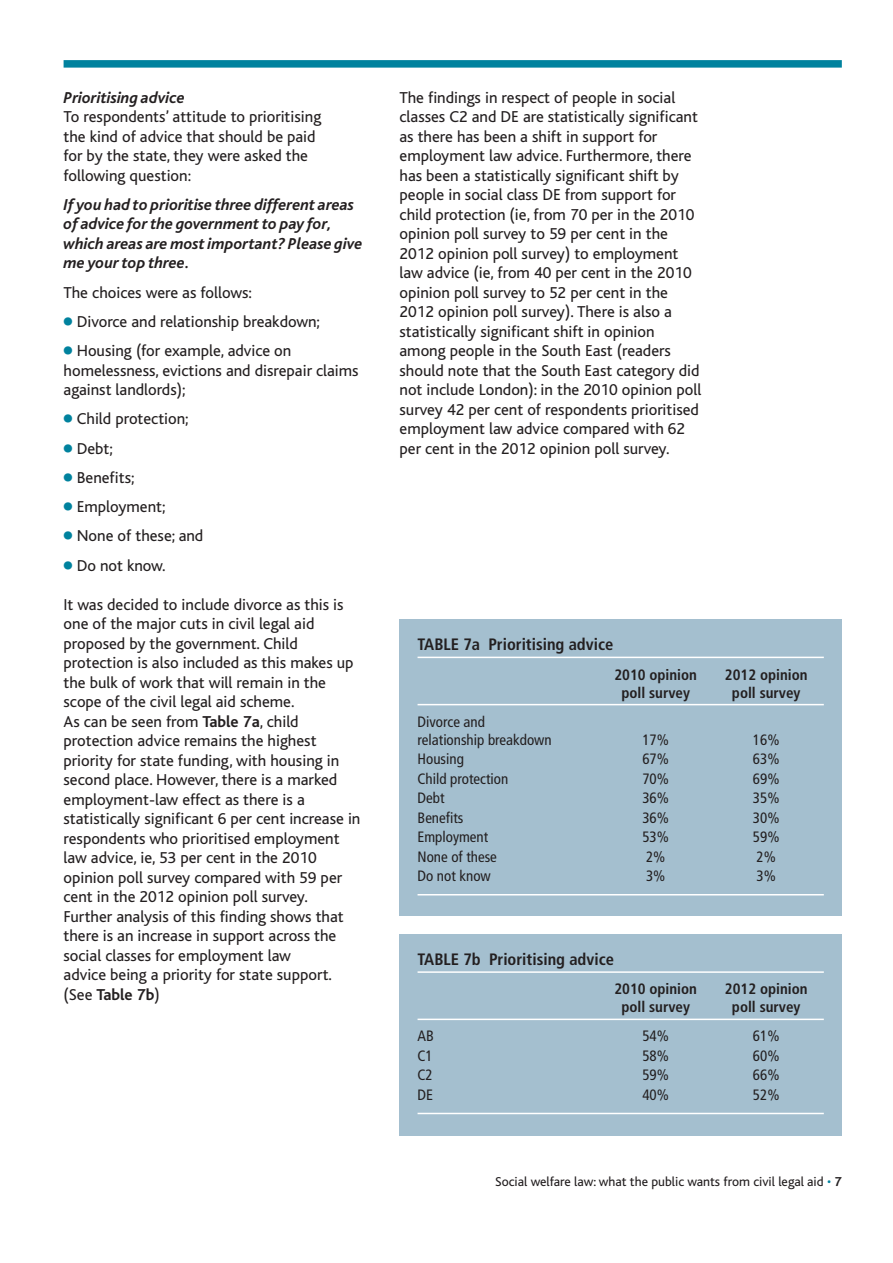
<style>
.page{position:relative;width:893px;height:1263px;background:#fff}
.page>*{position:absolute;margin:0;border:0;box-sizing:border-box;transform-origin:0 0}
.t1{font:16.5px/19.5px "Bliss";color:#231f20}
.t2{font:italic 700 16.5px/19.5px "Bliss";color:#231f20}
.t3{font:700 condensed 16.5px "Frutiger";color:#231f20}
.t4{font:condensed 15px/18px "Frutiger";color:#231f20}
.t5{font:700 condensed 15px "Frutiger";color:#231f20}
.t6{font:13.5px "Bliss";color:#231f20}
.s1{font-family:"Universal Newswith Comm Pi";color:#00829e}
.s2{font-weight:700}
.s3{color:#00829e}
</style>
<div class="page">
<div style="left:64px;top:60px;width:778px;height:8px;background:#00829e"></div>
<div style="left:399px;top:935px;width:443px;height:201px;background:#a4bfcf"></div>
<hr style="left:417px;top:971px;width:407px;height:2px;background:#fff">
<hr style="left:417px;top:1019px;width:407px;height:1px;background:#fff">
<hr style="left:417px;top:1113px;width:407px;height:1px;background:#fff">
<div style="left:399px;top:620px;width:443px;height:296px;background:#a4bfcf"></div>
<hr style="left:417px;top:657px;width:407px;height:1px;background:#fff">
<hr style="left:417px;top:704px;width:407px;height:1px;background:#fff">
<hr style="left:417px;top:894px;width:407px;height:2px;background:#fff">
<p class="t2" style="left:64px;top:89px;width:123px">Prioritising advice</p>
<p class="t1" style="left:64px;top:108px;width:259px">To respondents’ attitude to prioritising the kind of advice that should be paid for by the state, they were asked the following question:</p>
<p class="t2" style="left:64px;top:196px;width:300px">If you had to prioritise three different areas of advice for the government to pay for, which areas are most important? Please give me your top three.</p>
<p class="t1" style="left:64px;top:284px;width:190px">The choices were as follows:</p>
<p class="t1" style="left:64px;top:313px;width:258px"><span class="s1">●</span> Divorce and relationship breakdown;</p>
<p class="t1" style="left:64px;top:342px;width:297px"><span class="s1">●</span> Housing (for example, advice on homelessness, evictions and disrepair claims against landlords);</p>
<p class="t1" style="left:64px;top:411px;width:127px"><span class="s1">●</span> Child protection;</p>
<p class="t1" style="left:64px;top:440px;width:51px"><span class="s1">●</span> Debt;</p>
<p class="t1" style="left:64px;top:469px;width:72px"><span class="s1">●</span> Benefits;</p>
<p class="t1" style="left:64px;top:498px;width:104px"><span class="s1">●</span> Employment;</p>
<p class="t1" style="left:64px;top:528px;width:141px"><span class="s1">●</span> None of these; and</p>
<p class="t1" style="left:64px;top:557px;width:104px"><span class="s1">●</span> Do not know.</p>
<p class="t1" style="left:64px;top:596px;width:298px">It was decided to include divorce as this is one of the major cuts in civil legal aid proposed by the government. Child protection is also included as this makes up the bulk of work that will remain in the scope of the civil legal aid scheme.<br>As can be seen from <span class="s2">Table 7a</span>, child protection advice remains the highest priority for state funding, with housing in second place. However, there is a marked employment-law effect as there is a statistically significant 6 per cent increase in respondents who prioritised employment law advice, ie, 53 per cent in the 2010 opinion poll survey compared with 59 per cent in the 2012 opinion poll survey.<br>Further analysis of this finding shows that there is an increase in support across the social classes for employment law<br>advice being a priority for state support. (See <span class="s2">Table 7b</span>)</p>
<p class="t1" style="left:399px;top:89px;width:303px">The findings in respect of people in social classes C2 and DE are statistically significant as there has been a shift in support for employment law advice. Furthermore, there has been a statistically significant shift by people in social class DE from support for child protection (ie, from 70 per in the 2010 opinion poll survey to 59 per cent in the 2012 opinion poll survey) to employment law advice (ie, from 40 per cent in the 2010 opinion poll survey to 52 per cent in the 2012 opinion poll survey). There is also a statistically significant shift in opinion among people in the South East (readers should note that the South East category did not include London): in the 2010 opinion poll survey 42 per cent of respondents prioritised employment law advice compared with 62 per cent in the 2012 opinion poll survey.</p>
<p class="t3" style="left:417px;top:638px;width:197px">TABLE 7a Prioritising advice</p>
<p class="t4" style="left:417px;top:714px;width:136px">Divorce and relationship breakdown</p>
<p class="t5" style="left:614px;top:668px;width:84px">2010 opinion</p>
<p class="t5" style="left:725px;top:668px;width:84px">2012 opinion</p>
<p class="t5" style="left:621px;top:686px;width:70px">poll survey</p>
<p class="t5" style="left:732px;top:686px;width:70px">poll survey</p>
<p class="t4" style="left:642px;top:732px;width:28px">17%</p>
<p class="t4" style="left:753px;top:732px;width:28px">16%</p>
<p class="t4" style="left:417px;top:751px;width:48px">Housing</p>
<p class="t4" style="left:642px;top:751px;width:28px">67%</p>
<p class="t4" style="left:753px;top:751px;width:28px">63%</p>
<p class="t4" style="left:417px;top:771px;width:92px">Child protection</p>
<p class="t4" style="left:642px;top:771px;width:28px">70%</p>
<p class="t4" style="left:753px;top:771px;width:28px">69%</p>
<p class="t4" style="left:417px;top:790px;width:28px">Debt</p>
<p class="t4" style="left:642px;top:790px;width:28px">36%</p>
<p class="t4" style="left:753px;top:790px;width:28px">35%</p>
<p class="t4" style="left:417px;top:810px;width:47px">Benefits</p>
<p class="t4" style="left:642px;top:810px;width:28px">36%</p>
<p class="t4" style="left:753px;top:810px;width:28px">30%</p>
<p class="t4" style="left:417px;top:829px;width:72px">Employment</p>
<p class="t4" style="left:642px;top:829px;width:28px">53%</p>
<p class="t4" style="left:753px;top:829px;width:28px">59%</p>
<p class="t4" style="left:417px;top:849px;width:81px">None of these</p>
<p class="t4" style="left:646px;top:849px;width:21px">2%</p>
<p class="t4" style="left:756px;top:849px;width:21px">2%</p>
<p class="t4" style="left:417px;top:868px;width:75px">Do not know</p>
<p class="t4" style="left:646px;top:868px;width:21px">3%</p>
<p class="t4" style="left:756px;top:868px;width:21px">3%</p>
<p class="t3" style="left:417px;top:953px;width:198px">TABLE 7b Prioritising advice</p>
<p class="t5" style="left:614px;top:983px;width:84px">2010 opinion</p>
<p class="t5" style="left:725px;top:983px;width:84px">2012 opinion</p>
<p class="t5" style="left:621px;top:1001px;width:70px">poll survey</p>
<p class="t5" style="left:732px;top:1001px;width:70px">poll survey</p>
<p class="t4" style="left:417px;top:1028px;width:18px">AB</p>
<p class="t4" style="left:642px;top:1028px;width:28px">54%</p>
<p class="t4" style="left:753px;top:1028px;width:28px">61%</p>
<p class="t4" style="left:417px;top:1048px;width:17px">C1</p>
<p class="t4" style="left:642px;top:1048px;width:28px">58%</p>
<p class="t4" style="left:753px;top:1048px;width:28px">60%</p>
<p class="t4" style="left:417px;top:1067px;width:17px">C2</p>
<p class="t4" style="left:642px;top:1067px;width:28px">59%</p>
<p class="t4" style="left:753px;top:1067px;width:28px">66%</p>
<p class="t4" style="left:417px;top:1087px;width:17px">DE</p>
<p class="t4" style="left:642px;top:1087px;width:28px">40%</p>
<p class="t4" style="left:753px;top:1087px;width:28px">52%</p>
<p class="t6" style="left:495px;top:1177px;width:348px">Social welfare law: what the public wants from civil legal aid <span class="s3">•</span> <span class="s2">7</span></p>
</div>
